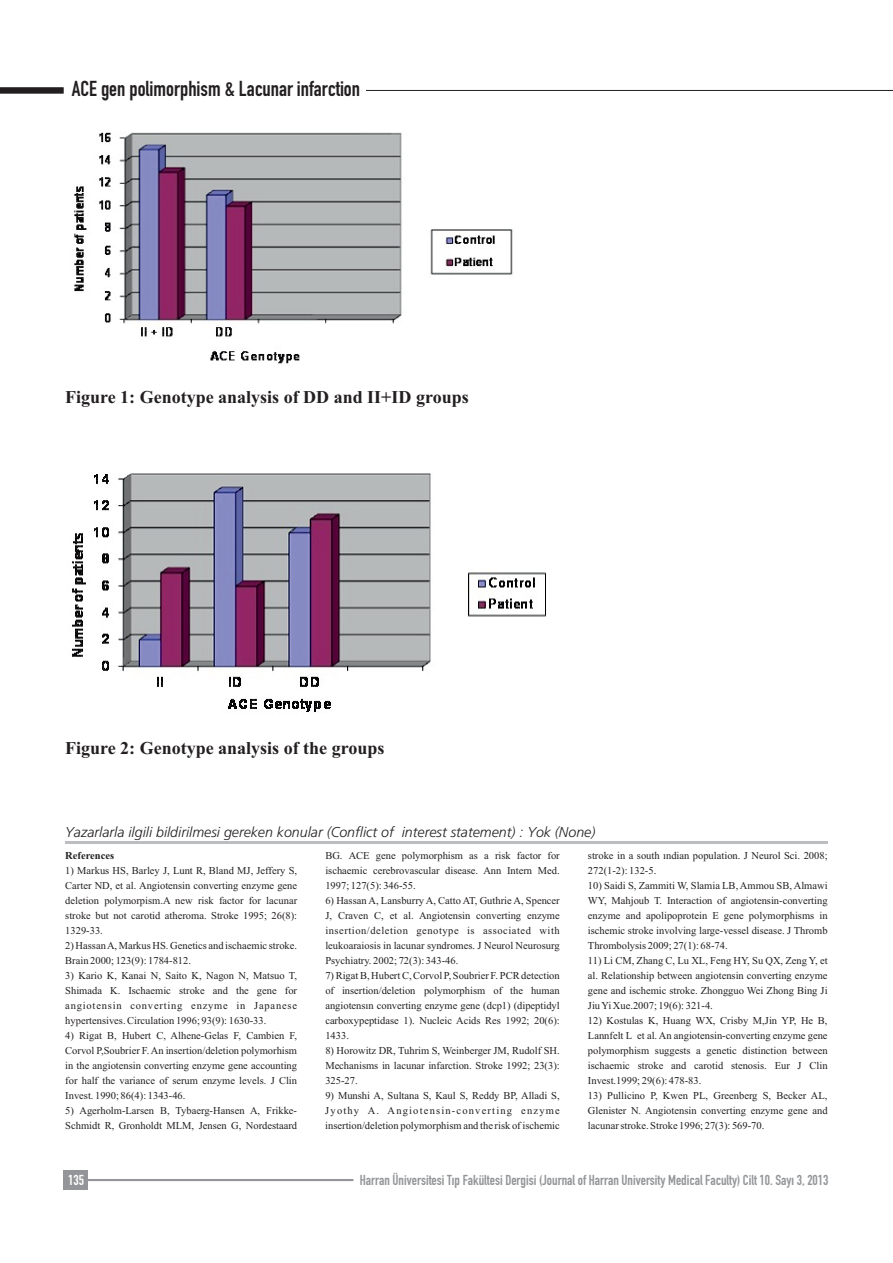
<style>
.page{position:relative;width:893px;height:1263px;background:#fff}
.page>*{position:absolute;margin:0;border:0;box-sizing:border-box;transform-origin:0 0}
.t1{font:21.3px "DIN Engsbek Alternate";color:#231f20}
.t2{font:700 18px "Times New Roman";color:#231f20}
.t3{font:14.25px "DIN Engsbek Alternate";color:#939598}
.t4{font:italic 300 14.25px "Frutiger CE";color:#231f20}
.t5{font:14.25px "DIN Engsbek Alternate";color:#fff}
.t6{font:10.5px/15px "Times New Roman";color:#231f20;text-align:justify}
.t7{font:700 10.5px "Times New Roman";color:#231f20}
</style>
<div class="page">
<div style="left:64px;top:1170px;width:24px;height:20px;background:#939598"></div>
<hr style="left:86px;top:1179px;width:267px;height:2px;background:#939598">
<img style="left:74px;top:132px;width:439px;height:232px">
<img style="left:72px;top:473px;width:474px;height:240px">
<hr style="left:65px;top:841px;width:763px;height:3px;background:#bcbdc0">
<svg style="left:0;top:87px;width:64px;height:7px"></svg>
<hr style="left:366px;top:90px;width:527px;height:1px;background:#231f20">
<h1 class="t1" style="left:72px;top:81px;width:290px">ACE gen polimorphism &amp; Lacunar infarction</h1>
<h2 class="t2" style="left:65px;top:391px;width:405px">Figure 1: Genotype analysis of DD and II+ID groups</h2>
<h2 class="t2" style="left:65px;top:741px;width:321px">Figure 2: Genotype analysis of the groups</h2>
<h3 class="t4" style="left:65px;top:826px;width:531px">Yazarlarla ilgili bildirilmesi gereken konular (Conflict of interest statement) : Yok (None)</h3>
<p class="t7" style="left:65px;top:852px;width:50px">References</p>
<p class="t6" style="left:65px;top:864px;width:233px">1) Markus HS, Barley J, Lunt R, Bland MJ, Jeffery S, Carter ND, et al. Angiotensin converting enzyme gene deletion polymorpism.A new risk factor for lacunar stroke but not carotid atheroma. Stroke 1995; 26(8):<br>1329-33.</p>
<p class="t6" style="left:65px;top:939px;width:233px">2) Hassan A, Markus HS. Genetics and ischaemic stroke.<br>Brain 2000; 123(9): 1784-812.</p>
<p class="t6" style="left:65px;top:969px;width:233px">3) Kario K, Kanai N, Saito K, Nagon N, Matsuo T, Shimada K. Ischaemic stroke and the gene for angiotensin converting enzyme in Japanese hypertensives. Circulation 1996; 93(9): 1630-33.</p>
<p class="t6" style="left:65px;top:1029px;width:233px">4) Rigat B, Hubert C, Alhene-Gelas F, Cambien F, Corvol P,Soubrier F. An insertion/deletion polymorhism in the angiotensin converting enzyme gene accounting for half the variance of serum enzyme levels. J Clin Invest. 1990; 86(4): 1343-46.</p>
<p class="t6" style="left:65px;top:1104px;width:233px">5) Agerholm-Larsen B, Tybaerg-Hansen A, Frikke-<br>Schmidt R, Gronholdt MLM, Jensen G, Nordestaard</p>
<h3 class="t5" style="left:68px;top:1175px;width:17px">135</h3>
<p class="t6" style="left:325px;top:849px;width:236px">BG. ACE gene polymorphism as a risk factor for ischaemic cerebrovascular disease. Ann Intern Med.<br>1997; 127(5): 346-55.</p>
<p class="t6" style="left:325px;top:894px;width:236px">6) Hassan A, Lansburry A, Catto AT, Guthrie A, Spencer J, Craven C, et al. Angiotensin converting enzyme insertion/deletion genotype is associated with leukoaraiosis in lacunar syndromes. J Neurol Neurosurg Psychiatry. 2002; 72(3): 343-46.</p>
<p class="t6" style="left:325px;top:969px;width:236px">7) Rigat B, Hubert C, Corvol P, Soubrier F. PCR detection of insertion/deletion polymorphism of the human angiotensın converting enzyme gene (dcp1) (dipeptidyl carboxypeptidase 1). Nucleic Acids Res 1992; 20(6):<br>1433.</p>
<p class="t6" style="left:325px;top:1044px;width:236px">8) Horowitz DR, Tuhrim S, Weinberger JM, Rudolf SH.<br>Mechanisms in lacunar infarction. Stroke 1992; 23(3):<br>325-27.</p>
<p class="t6" style="left:325px;top:1089px;width:236px">9) Munshi A, Sultana S, Kaul S, Reddy BP, Alladi S, Jyothy A. Angiotensin-converting enzyme insertion/deletion polymorphism and the risk of ischemic</p>
<p class="t6" style="left:588px;top:849px;width:241px">stroke in a south ındian population. J Neurol Sci. 2008;<br>272(1-2): 132-5.</p>
<p class="t6" style="left:588px;top:879px;width:241px">10) Saidi S, Zammiti W, Slamia LB, Ammou SB, Almawi WY, Mahjoub T. Interaction of angiotensin-converting enzyme and apolipoprotein E gene polymorphisms in ischemic stroke involving large-vessel disease. J Thromb Thrombolysis 2009; 27(1): 68-74.</p>
<p class="t6" style="left:588px;top:954px;width:241px">11) Li CM, Zhang C, Lu XL, Feng HY, Su QX, Zeng Y, et al. Relationship between angiotensin converting enzyme gene and ischemic stroke. Zhongguo Wei Zhong Bing Ji Jiu Yi Xue.2007; 19(6): 321-4.</p>
<p class="t6" style="left:588px;top:1014px;width:241px">12) Kostulas K, Huang WX, Crisby M,Jin YP, He B, Lannfelt L et al. An angiotensin-converting enzyme gene polymorphism suggests a genetic distinction between ischaemic stroke and carotid stenosis. Eur J Clin Invest.1999; 29(6): 478-83.</p>
<p class="t6" style="left:588px;top:1089px;width:241px">13) Pullicino P, Kwen PL, Greenberg S, Becker AL, Glenister N. Angiotensin converting enzyme gene and lacunar stroke. Stroke 1996; 27(3): 569-70.</p>
<h3 class="t3" style="left:360px;top:1175px;width:470px">Harran Üniversitesi Tıp Fakültesi Dergisi (Journal of Harran University Medical Faculty) Cilt 10. Sayı 3, 2013</h3>
</div>
